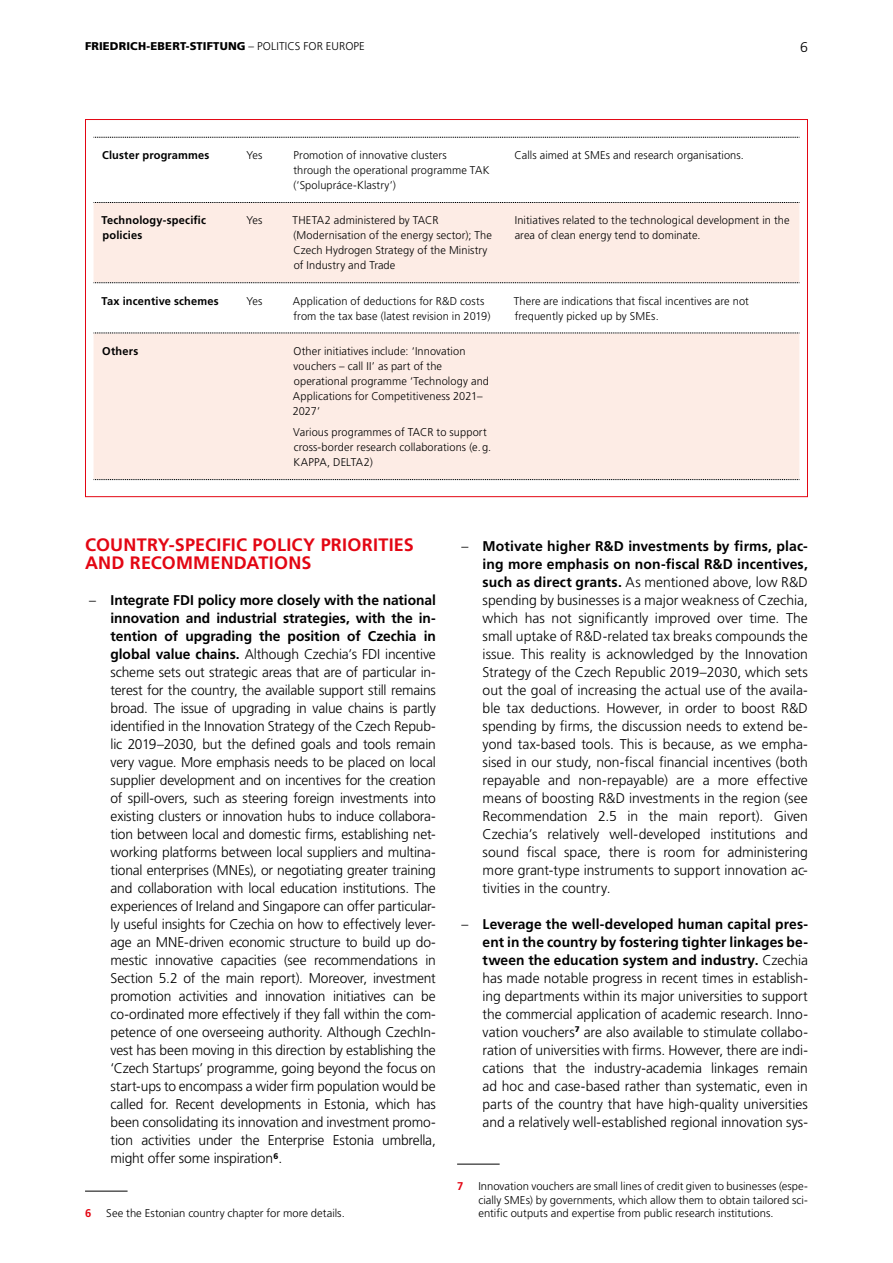
<style>
.page{position:relative;width:893px;height:1263px;background:#fff}
.page>*{position:absolute;margin:0;border:0;box-sizing:border-box;transform-origin:0 0}
.t1{font:700 18px/18px "Frutiger LT Std";letter-spacing:.015em;color:#e30613}
.t2{font:300 14.1px/18px "Frutiger LT Std";letter-spacing:-.005em;color:#000;text-align:justify}
.t3{font:300 11.25px/15px "Frutiger LT Std";letter-spacing:.01em;color:#000}
.t4{font:700 11.25px/15px "Frutiger LT Std";letter-spacing:.015em;color:#000}
.t5{font:900 11.25px "Frutiger LT Std";letter-spacing:.01em;color:#000}
.t6{font:700 11.25px "Frutiger LT Std";color:#e30613}
.s1{font-weight:300}
.s2{font-weight:700}
</style>
<div class="page">
<hr style="left:85px;top:1191px;width:43px;height:1px;background:#000">
<hr style="left:457px;top:1164px;width:43px;height:1px;background:#000">
<svg style="left:94px;top:203px;width:705px;height:276px;fill:#fdece5"></svg>
<svg style="left:94px;top:137px;width:706px;height:1px"></svg>
<svg style="left:94px;top:202px;width:706px;height:1px"></svg>
<svg style="left:94px;top:282px;width:706px;height:1px"></svg>
<svg style="left:94px;top:333px;width:706px;height:1px"></svg>
<svg style="left:94px;top:479px;width:706px;height:1px"></svg>
<p class="t5" style="left:85px;top:40px;width:281px">FRIEDRICH-EBERT-STIFTUNG <span class="s1">– POLITICS FOR EUROPE</span></p>
<p class="t2" style="left:800px;top:39px;width:9px">6</p>
<p class="t4" style="left:102px;top:148px;width:109px">Cluster programmes</p>
<p class="t3" style="left:247px;top:148px;width:18px">Yes</p>
<p class="t3" style="left:293px;top:148px;width:198px">Promotion of innovative clusters<br>through the operational programme TAK (‘Spolupráce-Klastry’)</p>
<p class="t3" style="left:514px;top:148px;width:231px">Calls aimed at SMEs and research organisations.</p>
<p class="t4" style="left:102px;top:213px;width:106px">Technology-specific policies</p>
<p class="t3" style="left:247px;top:213px;width:18px">Yes</p>
<p class="t3" style="left:293px;top:213px;width:201px">THETA2 administered by TACR (Modernisation of the energy sector); The Czech Hydrogen Strategy of the Ministry of Industry and Trade</p>
<p class="t3" style="left:515px;top:213px;width:276px">Initiatives related to the technological development in the area of clean energy tend to dominate.</p>
<p class="t4" style="left:102px;top:293px;width:119px">Tax incentive schemes</p>
<p class="t3" style="left:247px;top:293px;width:18px">Yes</p>
<p class="t3" style="left:293px;top:293px;width:199px">Application of deductions for R&amp;D costs from the tax base (latest revision in 2019)</p>
<p class="t3" style="left:514px;top:293px;width:237px">There are indications that fiscal incentives are not frequently picked up by SMEs.</p>
<p class="t4" style="left:102px;top:343px;width:38px">Others</p>
<p class="t3" style="left:293px;top:344px;width:198px">Other initiatives include: ‘Innovation vouchers – call II’ as part of the operational programme ‘Technology and<br>Applications for Competitiveness 2021–<br>2027’</p>
<p class="t3" style="left:293px;top:425px;width:200px">Various programmes of TACR to support cross-border research collaborations (e.g.<br>KAPPA, DELTA2)</p>
<p class="t1" style="left:85px;top:536px;width:330px">COUNTRY-SPECIFIC POLICY PRIORITIES<br>AND RECOMMENDATIONS</p>
<p class="t2" style="left:111px;top:591px;width:327px;text-indent:-21px">– <span class="s2">Integrate FDI policy more closely with the national innovation and industrial strategies, with the in&shy;tention of upgrading the position of Czechia in global value chains.</span> Although Czechia’s FDI incentive scheme sets out strategic areas that are of particular in&shy;terest for the country, the available support still remains broad. The issue of upgrading in value chains is partly identified in the Innovation Strategy of the Czech Repub&shy;lic 2019–2030, but the defined goals and tools remain very vague. More emphasis needs to be placed on local supplier development and on incentives for the creation of spill-overs, such as steering foreign investments into existing clusters or innovation hubs to induce collabora&shy;tion between local and domestic firms, establishing net&shy;working platforms between local suppliers and multina&shy;tional enterprises (MNEs), or negotiating greater training and collaboration with local education institutions. The experiences of Ireland and Singapore can offer particular&shy;ly useful insights for Czechia on how to effectively lever&shy;age an MNE-driven economic structure to build up do&shy;mestic innovative capacities (see recommendations in Section 5.2 of the main report). Moreover, investment promotion activities and innovation initiatives can be co-ordinated more effectively if they fall within the com&shy;petence of one overseeing authority. Although CzechIn&shy;vest has been moving in this direction by establishing the ‘Czech Startups’ programme, going beyond the focus on start-ups to encompass a wider firm population would be called for. Recent developments in Estonia, which has been consolidating its innovation and investment promo&shy;tion activities under the Enterprise Estonia umbrella, might offer some inspiration<sup>6</sup>.</p>
<p class="t6" style="left:85px;top:1206px;width:8px">6</p>
<p class="t3" style="left:106px;top:1206px;width:240px">See the Estonian country chapter for more details.</p>
<p class="t2" style="left:483px;top:537px;width:327px;text-indent:-21px">– <span class="s2">Motivate higher R&amp;D investments by firms, plac&shy;ing more emphasis on non-fiscal R&amp;D incentives, such as direct grants.</span> As mentioned above, low R&amp;D spending by businesses is a major weakness of Czechia, which has not significantly improved over time. The small uptake of R&amp;D-related tax breaks compounds the issue. This reality is acknowledged by the Innovation Strategy of the Czech Republic 2019–2030, which sets out the goal of increasing the actual use of the availa&shy;ble tax deductions. However, in order to boost R&amp;D spending by firms, the discussion needs to extend be&shy;yond tax-based tools. This is because, as we empha&shy;sised in our study, non-fiscal financial incentives (both repayable and non-repayable) are a more effective means of boosting R&amp;D investments in the region (see Recommendation 2.5 in the main report). Given Czechia’s relatively well-developed institutions and sound fiscal space, there is room for administering more grant-type instruments to support innovation ac&shy;tivities in the country.</p>
<p class="t2" style="left:483px;top:915px;width:327px;text-indent:-21px">– <span class="s2">Leverage the well-developed human capital pres&shy;ent in the country by fostering tighter linkages be&shy;tween the education system and industry.</span> Czechia has made notable progress in recent times in establish&shy;ing departments within its major universities to support the commercial application of academic research. Inno&shy;vation vouchers<sup>7</sup> are also available to stimulate collabo&shy;ration of universities with firms. However, there are indi&shy;cations that the industry-academia linkages remain ad hoc and case-based rather than systematic, even in parts of the country that have high-quality universities and a relatively well-established regional innovation sys-</p>
<p class="t6" style="left:457px;top:1179px;width:8px">7</p>
<p class="t3" style="left:478px;top:1179px;width:331px;line-height:13.5px;text-align:justify">Innovation vouchers are small lines of credit given to businesses (espe&shy;cially SMEs) by governments, which allow them to obtain tailored sci&shy;entific outputs and expertise from public research institutions.</p>
</div>
